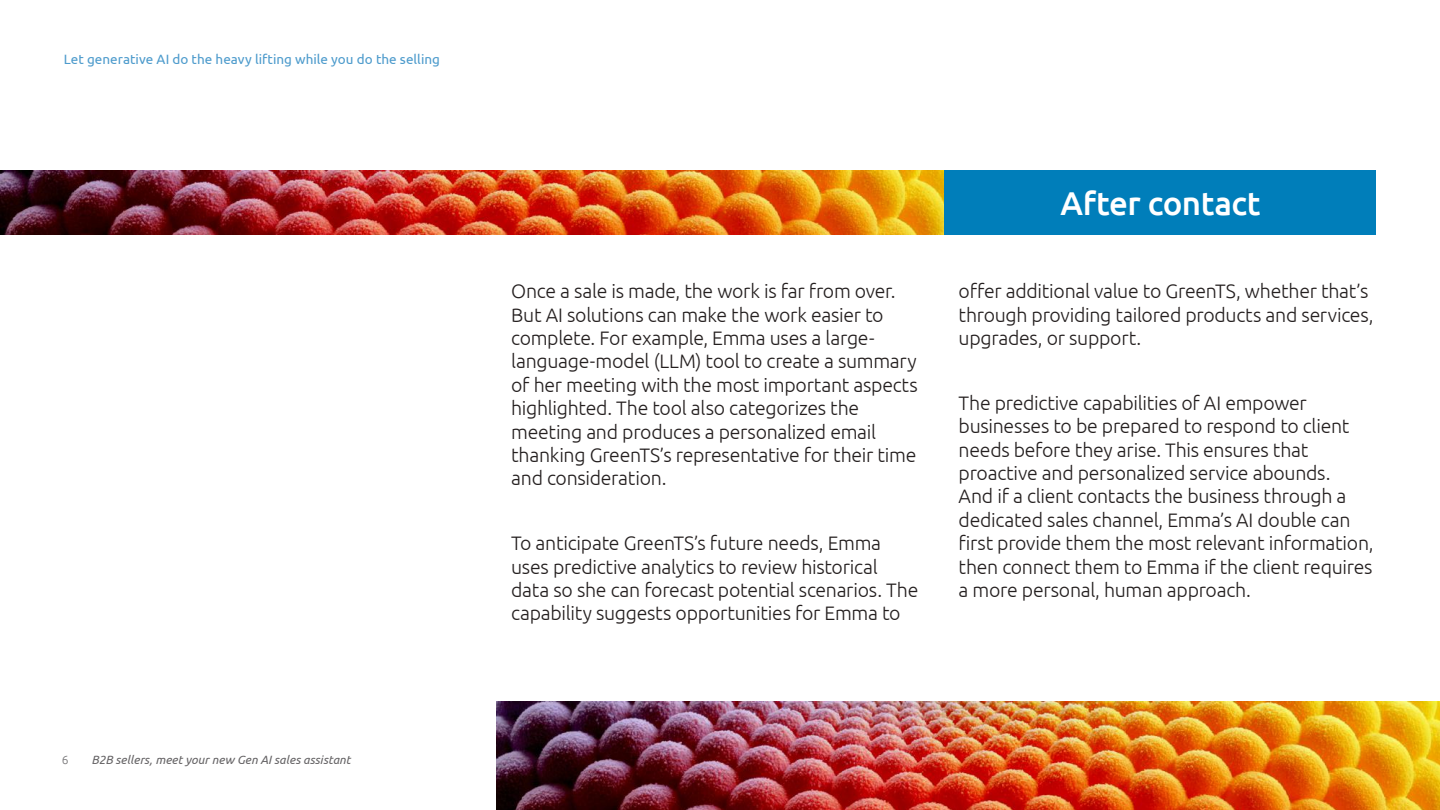
<style>
.page{position:relative;width:1440px;height:810px;background:#fff}
.page>*{position:absolute;margin:0;border:0;box-sizing:border-box;transform-origin:0 0}
.t1{font:500 33px "Ubuntu";letter-spacing:-.015em;color:#fff}
.t2{font:300 19.5px/23.4px "Ubuntu";letter-spacing:-.015em;color:#241f1f}
.t3{font:13.5px "Ubuntu";letter-spacing:.005em;color:#4d9bcc}
.t4{font:italic 12px "Ubuntu";letter-spacing:.005em;color:#656365}
.t5{font:300 12px "Ubuntu";color:#717072}
</style>
<div class="page">
<img style="left:0;top:170px;width:945px;height:65px">
<img style="left:496px;top:702px;width:944px;height:108px">
<div style="left:945px;top:170px;width:431px;height:65px;background:#007eba"></div>
<p class="t3" style="left:64px;top:51px;width:378px">Let generative AI do the heavy lifting while you do the selling</p>
<p class="t5" style="left:62px;top:752px;width:8px">6</p>
<p class="t4" style="left:92px;top:752px;width:261px">B2B sellers, meet your new Gen AI sales assistant</p>
<p class="t2" style="left:511px;top:279px;width:408px">Once a sale is made, the work is far from over.<br>But AI solutions can make the work easier to complete. For example, Emma uses a large&shy;language-model (LLM) tool to create a summary of her meeting with the most important aspects highlighted. The tool also categorizes the meeting and produces a personalized email thanking GreenTS’s representative for their time and consideration.</p>
<p class="t2" style="left:511px;top:531px;width:409px">To anticipate GreenTS’s future needs, Emma uses predictive analytics to review historical data so she can forecast potential scenarios. The capability suggests opportunities for Emma to</p>
<h1 class="t1" style="left:1060px;top:183px;width:202px">After contact</h1>
<p class="t2" style="left:959px;top:279px;width:416px">offer additional value to GreenTS, whether that’s through providing tailored products and services, upgrades, or support.</p>
<p class="t2" style="left:959px;top:391px;width:417px">The predictive capabilities of AI empower businesses to be prepared to respond to client needs before they arise. This ensures that proactive and personalized service abounds.<br>And if a client contacts the business through a dedicated sales channel, Emma’s AI double can first provide them the most relevant information, then connect them to Emma if the client requires a more personal, human approach.</p>
</div>
